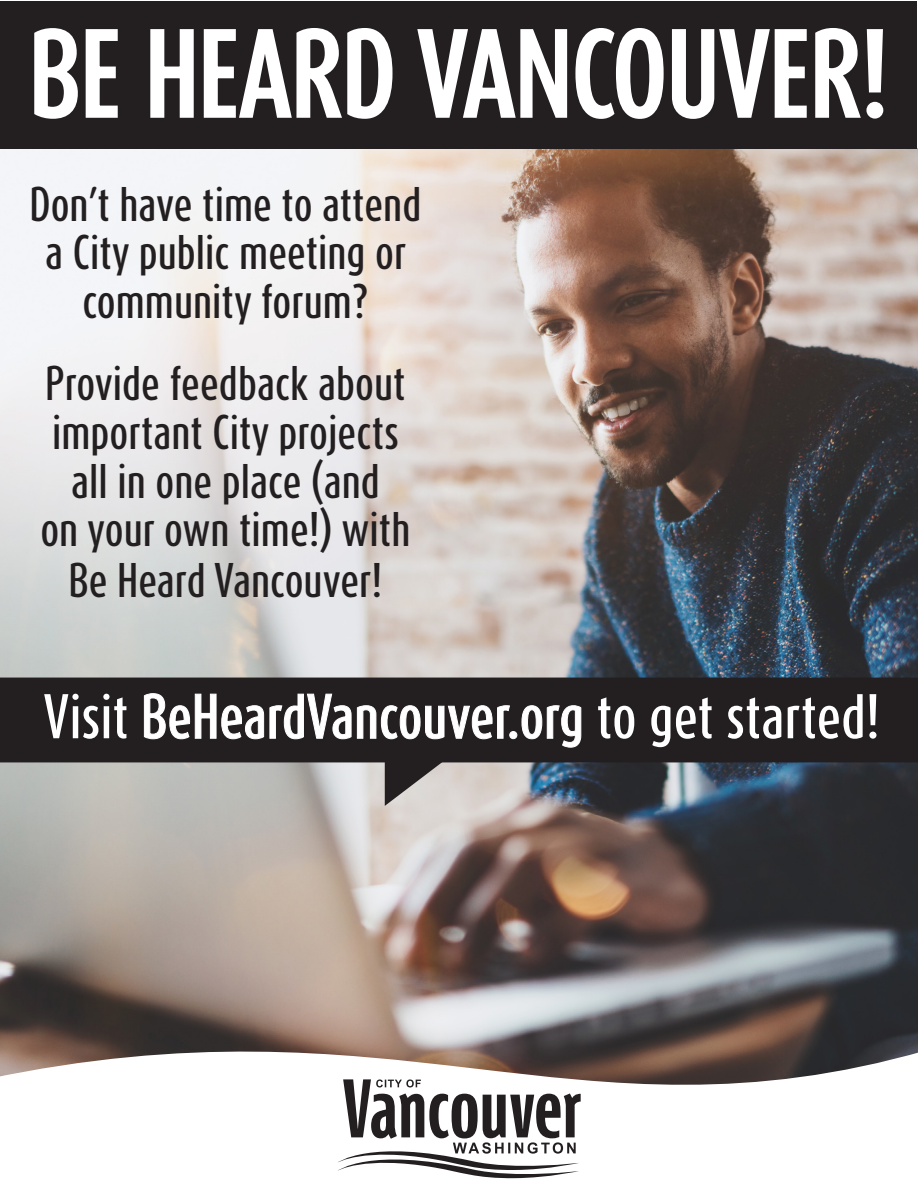
<style>
.page{position:relative;width:918px;height:1188px;background:#fff}
.page>*{position:absolute;margin:0;border:0;box-sizing:border-box;transform-origin:0 0}
.t1{font:500 102px "Dax Compact Pro";color:#fff}
.t2{font:500 52.5px "Dax Compact Pro";color:#fff}
.t3{font:500 40.5px/49.1px "Dax Compact Pro";color:#231f20;text-align:center}
</style>
<div class="page">
<img style="left:0;top:148px;width:918px;height:902px">
<div style="left:1px;top:1px;width:916px;height:147px;background:#231f20"></div>
<svg style="left:0;top:1050px;width:918px;height:129px"></svg>
<svg style="left:337px;top:1079px;width:244px;height:99px"></svg>
<svg style="left:34px;top:28px;width:84px;height:91px"></svg>
<svg style="left:150px;top:29px;width:44px;height:89px"></svg>
<svg style="left:203px;top:28px;width:190px;height:91px"></svg>
<svg style="left:417px;top:28px;width:390px;height:91px"></svg>
<svg style="left:815px;top:28px;width:69px;height:91px"></svg>
<div style="left:0;top:678px;width:918px;height:84px;background:#231f20"></div>
<svg style="left:144px;top:693px;width:366px;height:47px;background:#3f3c3d"></svg>
<div style="left:509px;top:731px;width:8px;height:8px;border:1px solid #fff;border-radius:50%"></div>
<svg style="left:521px;top:705px;width:61px;height:43px;background:#454243"></svg>
<svg style="left:385px;top:759px;width:61px;height:47px;background:#7e7a79"></svg>
<p class="t1" style="left:29px;top:6px;width:861px">BE HEARD VANCOUVER!</p>
<p class="t3" style="left:30px;top:180px;width:393px;line-height:48.6px">Don’t have time to attend a City public meeting or community forum?</p>
<p class="t3" style="left:40px;top:359px;width:372px">Provide feedback about important City projects all in one place (and<br>on your own time!) with<br>Be Heard Vancouver!</p>
<p class="t2" style="left:43px;top:682px;width:838px">Visit BeHeardVancouver.org to get started!</p>
</div>
